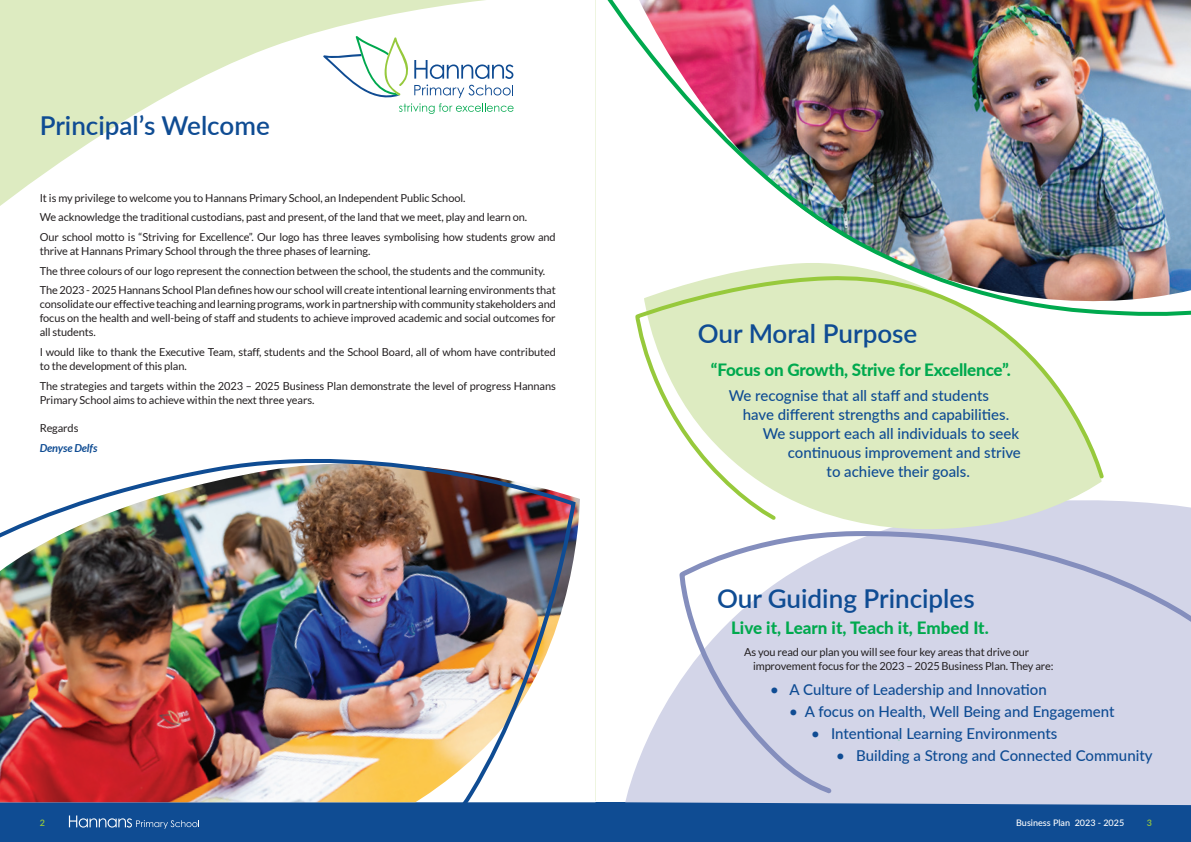
<style>
.page{position:relative;width:1191px;height:842px;background:#fff}
.page>*{position:absolute;margin:0;border:0;box-sizing:border-box;transform-origin:0 0}
.t1{font:600 26px "Lato";color:#0f4c93}
.t2{font:800 17px "Lato";letter-spacing:-.01em;color:#00a94e}
.t3{font:500 15px "Lato";color:#0f4c93}
.t4{font:11px/14px "Lato";letter-spacing:-.01em;color:#231f20}
.t5{font:italic 700 11px "Lato";letter-spacing:-.01em;color:#0f4c93}
.t6{font:500 9px "Lato";color:#fff}
.t7{font:600 9px "Lato";color:#97c93c}
</style>
<div class="page">
<div style="left:0;top:802px;width:595px;height:40px;background:#0f4c93"></div>
<div style="left:595px;top:802px;width:596px;height:40px;background:#0f4c93"></div>
<svg style="left:625px;top:500px;width:566px;height:305px"></svg>
<svg style="left:0;top:0;width:514px;height:206px"></svg>
<img style="left:595px;top:0;width:596px;height:319px">
<svg style="left:323px;top:36px;width:190px;height:78px"></svg>
<svg style="left:644px;top:260px;width:457px;height:275px"></svg>
<svg style="left:633px;top:271px;width:472px;height:250px"></svg>
<svg style="left:677px;top:530px;width:514px;height:266px;background:#d4d6e8"></svg>
<img style="left:0;top:459px;width:577px;height:370px">
<p class="t1" style="left:40px;top:107px;width:232px">Principal’s Welcome</p>
<p class="t4" style="left:40px;top:191px;width:427px">It is my privilege to welcome you to Hannans Primary School, an Independent Public School.</p>
<p class="t4" style="left:40px;top:210px;width:489px">We acknowledge the traditional custodians, past and present, of the land that we meet, play and learn on.</p>
<p class="t4" style="left:40px;top:230px;width:517px">Our school motto is “Striving for Excellence”. Our logo has three leaves symbolising how students grow and thrive at Hannans Primary School through the three phases of learning.</p>
<p class="t4" style="left:40px;top:264px;width:507px">The three colours of our logo represent the connection between the school, the students and the community.</p>
<p class="t4" style="left:40px;top:283px;width:517px;text-align:justify">The 2023 - 2025 Hannans School Plan defines how our school will create intentional learning environments that consolidate our effective teaching and learning programs, work in partnership with community stakeholders and focus on the health and well-being of staff and students to achieve improved academic and social outcomes for all students.</p>
<p class="t4" style="left:40px;top:345px;width:517px">I would like to thank the Executive Team, staff, students and the School Board, all of whom have contributed to the development of this plan.</p>
<p class="t4" style="left:40px;top:379px;width:517px">The strategies and targets within the 2023 – 2025 Business Plan demonstrate the level of progress Hannans<br>Primary School aims to achieve within the next three years.</p>
<p class="t4" style="left:40px;top:421px;width:40px">Regards</p>
<p class="t5" style="left:40px;top:441px;width:59px">Denyse Delfs</p>
<p class="t1" style="left:698px;top:315px;width:221px">Our Moral Purpose</p>
<p class="t2" style="left:711px;top:357px;width:302px">“Focus on Growth, Strive for Excellence”.</p>
<p class="t3" style="left:729px;top:385px;width:262px">We recognise that all staff and students</p>
<p class="t3" style="left:743px;top:404px;width:268px">have different strengths and capabilities.</p>
<p class="t3" style="left:763px;top:423px;width:258px">We support each all individuals to seek</p>
<p class="t3" style="left:788px;top:442px;width:234px">continuous improvement and strive</p>
<p class="t3" style="left:826px;top:461px;width:145px">to achieve their goals.</p>
<p class="t1" style="left:717px;top:579px;width:259px">Our Guiding Principles</p>
<p class="t2" style="left:731px;top:615px;width:259px">Live it, Learn it, Teach it, Embed It.</p>
<p class="t4" style="left:753px;top:645px;width:302px;text-indent:-9px">As you read our plan you will see four key areas that drive our improvement focus for the 2023 – 2025 Business Plan. They are:</p>
<p class="t3" style="left:770px;top:679px;width:278px">• A Culture of Leadership and Innovation</p>
<p class="t3" style="left:789px;top:701px;width:327px">• A focus on Health, Well Being and Engagement</p>
<p class="t3" style="left:811px;top:722px;width:248px">• Intentional Learning Environments</p>
<p class="t3" style="left:836px;top:744px;width:318px">• Building a Strong and Connected Community</p>
<p class="t7" style="left:40px;top:816px;width:7px">2</p>
<p class="t6" style="left:1016px;top:816px;width:110px">Business Plan 2023 - 2025</p>
<p class="t7" style="left:1147px;top:816px;width:7px">3</p>
</div>
